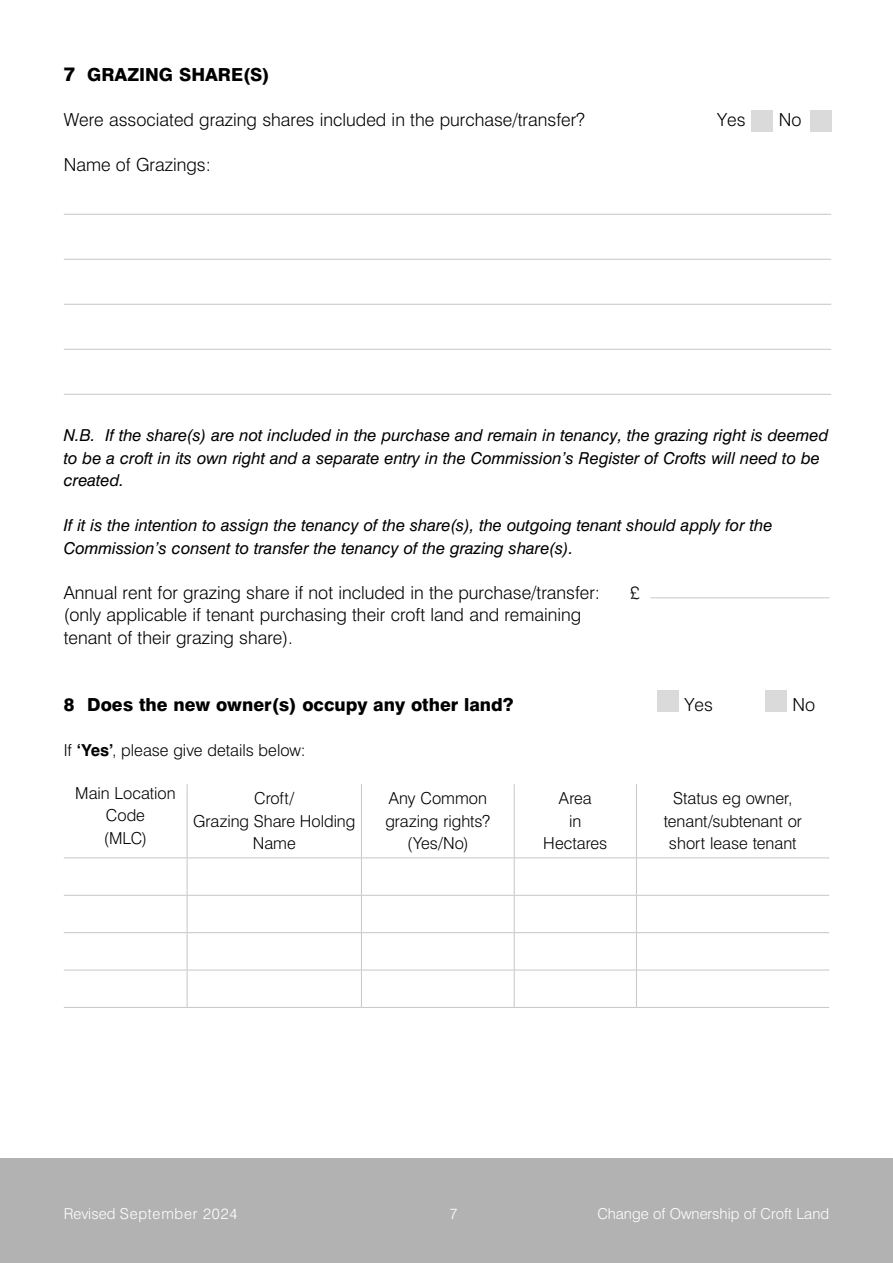
<style>
.page{position:relative;width:893px;height:1263px;background:#fff}
.page>*{position:absolute;margin:0;border:0;box-sizing:border-box;transform-origin:0 0}
.t1{font:300 18px/22.5px "Swiss 721 BT";color:#000}
.t2{font:800 18px "Swiss 721 BT";color:#000}
.t3{font:italic 16.5px/22.5px "Swiss 721 BT";color:#000}
.t4{font:300 16.5px/22.5px "Swiss 721 BT";color:#000;text-align:center}
.t5{font:300 15px "Swiss 721 BT";color:#fff}
.t6{font:300 15px "Swiss 721 BT";letter-spacing:.05em;color:#fff}
.s1{font-size:19.5px}
.s2{font-weight:700}
</style>
<div class="page">
<div style="left:0;top:1158px;width:893px;height:105px;background:#b3b2b2"></div>
<hr style="left:64px;top:214px;width:767px;height:1px;background:#c6c6c6">
<hr style="left:64px;top:259px;width:767px;height:1px;background:#c6c6c6">
<hr style="left:64px;top:304px;width:767px;height:1px;background:#c6c6c6">
<hr style="left:64px;top:349px;width:767px;height:1px;background:#c6c6c6">
<hr style="left:64px;top:394px;width:767px;height:1px;background:#c6c6c6">
<div style="left:658px;top:690px;width:21px;height:21px;background:#dadada"></div>
<div style="left:766px;top:690px;width:21px;height:21px;background:#dadada"></div>
<hr style="left:187px;top:784px;width:1px;height:73px;background:#c6c6c6">
<hr style="left:361px;top:784px;width:1px;height:73px;background:#c6c6c6">
<hr style="left:514px;top:784px;width:1px;height:73px;background:#c6c6c6">
<hr style="left:636px;top:784px;width:1px;height:73px;background:#c6c6c6">
<hr style="left:64px;top:857px;width:123px;height:1px;background:#c6c6c6">
<hr style="left:187px;top:857px;width:174px;height:1px;background:#c6c6c6">
<hr style="left:187px;top:858px;width:1px;height:37px;background:#c6c6c6">
<hr style="left:361px;top:857px;width:153px;height:1px;background:#c6c6c6">
<hr style="left:361px;top:858px;width:1px;height:37px;background:#c6c6c6">
<hr style="left:514px;top:857px;width:122px;height:1px;background:#c6c6c6">
<hr style="left:514px;top:858px;width:1px;height:37px;background:#c6c6c6">
<hr style="left:636px;top:857px;width:193px;height:1px;background:#c6c6c6">
<hr style="left:636px;top:858px;width:1px;height:37px;background:#c6c6c6">
<hr style="left:64px;top:895px;width:123px;height:1px;background:#c6c6c6">
<hr style="left:187px;top:895px;width:174px;height:1px;background:#c6c6c6">
<hr style="left:187px;top:896px;width:1px;height:36px;background:#c6c6c6">
<hr style="left:361px;top:895px;width:153px;height:1px;background:#c6c6c6">
<hr style="left:361px;top:896px;width:1px;height:36px;background:#c6c6c6">
<hr style="left:514px;top:895px;width:122px;height:1px;background:#c6c6c6">
<hr style="left:514px;top:896px;width:1px;height:36px;background:#c6c6c6">
<hr style="left:636px;top:895px;width:193px;height:1px;background:#c6c6c6">
<hr style="left:636px;top:896px;width:1px;height:36px;background:#c6c6c6">
<hr style="left:64px;top:932px;width:123px;height:1px;background:#c6c6c6">
<hr style="left:187px;top:932px;width:174px;height:1px;background:#c6c6c6">
<hr style="left:187px;top:933px;width:1px;height:37px;background:#c6c6c6">
<hr style="left:361px;top:932px;width:153px;height:1px;background:#c6c6c6">
<hr style="left:361px;top:933px;width:1px;height:37px;background:#c6c6c6">
<hr style="left:514px;top:932px;width:122px;height:1px;background:#c6c6c6">
<hr style="left:514px;top:933px;width:1px;height:37px;background:#c6c6c6">
<hr style="left:636px;top:932px;width:193px;height:1px;background:#c6c6c6">
<hr style="left:636px;top:933px;width:1px;height:37px;background:#c6c6c6">
<hr style="left:64px;top:970px;width:123px;height:1px;background:#c6c6c6">
<hr style="left:187px;top:970px;width:174px;height:1px;background:#c6c6c6">
<hr style="left:187px;top:970px;width:1px;height:37px;background:#c6c6c6">
<hr style="left:361px;top:970px;width:153px;height:1px;background:#c6c6c6">
<hr style="left:361px;top:970px;width:1px;height:37px;background:#c6c6c6">
<hr style="left:514px;top:970px;width:122px;height:1px;background:#c6c6c6">
<hr style="left:514px;top:970px;width:1px;height:37px;background:#c6c6c6">
<hr style="left:636px;top:970px;width:193px;height:1px;background:#c6c6c6">
<hr style="left:636px;top:970px;width:1px;height:37px;background:#c6c6c6">
<hr style="left:64px;top:1007px;width:123px;height:1px;background:#c6c6c6">
<hr style="left:187px;top:1007px;width:174px;height:1px;background:#c6c6c6">
<hr style="left:361px;top:1007px;width:153px;height:1px;background:#c6c6c6">
<hr style="left:514px;top:1007px;width:122px;height:1px;background:#c6c6c6">
<hr style="left:636px;top:1007px;width:193px;height:1px;background:#c6c6c6">
<div style="left:752px;top:110px;width:21px;height:22px;background:#dadada"></div>
<div style="left:811px;top:110px;width:21px;height:22px;background:#dadada"></div>
<hr style="left:651px;top:597px;width:178px;height:1px;background:#c6c6c6">
<p class="t2" style="left:64px;top:64px;width:207px"><span class="s1">7</span> GRAZING SHARE(S)</p>
<p class="t1" style="left:64px;top:109px;width:523px">Were associated grazing shares included in the purchase/transfer?</p>
<p class="t1" style="left:717px;top:109px;width:30px">Yes</p>
<p class="t1" style="left:779px;top:109px;width:24px">No</p>
<p class="t1" style="left:64px;top:154px;width:149px">Name of Grazings:</p>
<p class="t3" style="left:64px;top:424px;width:766px">N.B. If the share(s) are not included in the purchase and remain in tenancy, the grazing right is deemed to be a croft in its own right and a separate entry in the Commission’s Register of Crofts will need to be created.</p>
<p class="t3" style="left:64px;top:514px;width:710px">If it is the intention to assign the tenancy of the share(s), the outgoing tenant should apply for the<br>Commission’s consent to transfer the tenancy of the grazing share(s).</p>
<p class="t1" style="left:64px;top:581px;width:538px">Annual rent for grazing share if not included in the purchase/transfer:</p>
<p class="t1" style="left:630px;top:581px;width:11px">£</p>
<p class="t1" style="left:64px;top:604px;width:519px">(only applicable if tenant purchasing their croft land and remaining tenant of their grazing share).</p>
<p class="t2" style="left:64px;top:694px;width:451px">8 Does the new owner(s) occupy any other land?</p>
<p class="t1" style="left:684px;top:694px;width:30px">Yes</p>
<p class="t1" style="left:792px;top:694px;width:24px">No</p>
<p class="t4" style="left:64px;top:738px;width:243px">If <span class="s2">‘Yes’</span>, please give details below:</p>
<p class="t4" style="left:75px;top:782px;width:102px">Main Location<br>Code<br>(MLC)</p>
<p class="t4" style="left:193px;top:787px;width:164px">Croft/<br>Grazing Share Holding<br>Name</p>
<p class="t4" style="left:385px;top:787px;width:106px">Any Common grazing rights? (Yes/No)</p>
<p class="t4" style="left:543px;top:787px;width:66px">Area<br>in<br>Hectares</p>
<p class="t4" style="left:664px;top:787px;width:140px">Status eg owner, tenant/subtenant or short lease tenant</p>
<p class="t6" style="left:64px;top:1204px;width:175px">Revised September 2024</p>
<p class="t5" style="left:449px;top:1204px;width:9px">7</p>
<p class="t5" style="left:597px;top:1204px;width:233px">Change of Ownership of Croft Land</p>
</div>
